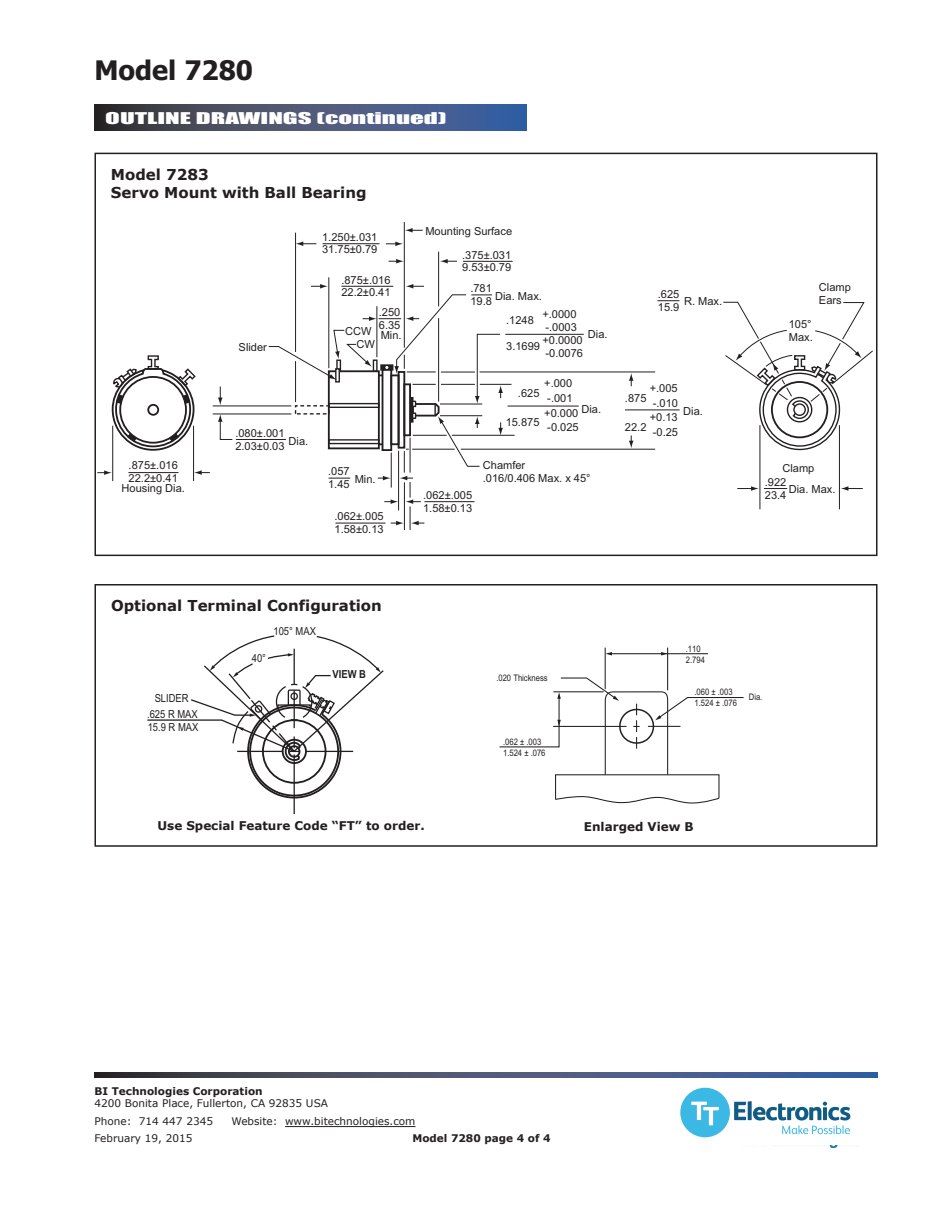
<style>
.page{position:relative;width:945px;height:1215px;background:#fff}
.page>*{position:absolute;margin:0;border:0;box-sizing:border-box;transform-origin:0 0}
.t1{font:700 27px "Tahoma";color:#231f20}
.t2{font:700 15px/18px "Verdana";color:#231f20}
.t3{font:15px "Impact";color:#fff;scale:1.8 1}
.t4{font:700 12px "Verdana";color:#231f20}
.t5{font:11.1px/12.9px "Arial";color:#231f20}
.t6{font:11.1px/15.6px "Arial";color:#231f20;text-align:center;scale:.85 1}
.t7{font:700 11.1px "Arial";color:#231f20;scale:.85 1}
.t8{font:10.5px/18px "Verdana";color:#231f20}
.t9{font:700 10.5px "Verdana";color:#231f20}
.t10{font:9px/10.5px "Arial";color:#231f20;scale:.85 1}
</style>
<div class="page">
<svg style="left:734px;top:1102px;width:12px;height:18px"></svg>
<svg style="left:748px;top:1101px;width:4px;height:19px"></svg>
<div style="left:680px;top:1088px;width:50px;height:49px;background:#3cb8e5;border-radius:50%"></div>
<svg style="left:691px;top:1102px;width:28px;height:23px"></svg>
<svg style="left:753px;top:1102px;width:97px;height:32px"></svg>
<hr style="left:285px;top:1126px;width:131px;height:1px;background:#231f20">
<svg style="left:94px;top:1073px;width:784px;height:5px;background:#455272"></svg>
<hr style="left:294px;top:754px;width:1px;height:60px;background:#231f20">
<div style="left:282px;top:739px;width:25px;height:25px;border:2px solid #231f20;border-radius:50%"></div>
<svg style="left:147px;top:635px;width:237px;height:127px"></svg>
<div style="left:94px;top:584px;width:784px;height:263px;border:2px solid #231f20"></div>
<hr style="left:611px;top:653px;width:97px;height:1px;background:#231f20">
<svg style="left:606px;top:652px;width:6px;height:3px"></svg>
<hr style="left:605px;top:648px;width:1px;height:41px;background:#231f20">
<hr style="left:667px;top:648px;width:1px;height:42px;background:#231f20">
<svg style="left:499px;top:677px;width:245px;height:127px"></svg>
<svg style="left:111px;top:355px;width:85px;height:97px"></svg>
<hr style="left:839px;top:425px;width:1px;height:84px;background:#231f20">
<hr style="left:759px;top:425px;width:1px;height:84px;background:#231f20">
<svg style="left:841px;top:486px;width:22px;height:5px"></svg>
<svg style="left:723px;top:301px;width:150px;height:151px"></svg>
<hr style="left:452px;top:435px;width:63px;height:1px;background:#231f20">
<hr style="left:461px;top:449px;width:194px;height:1px;background:#231f20">
<hr style="left:480px;top:371px;width:175px;height:1px;background:#231f20">
<svg style="left:629px;top:373px;width:5px;height:13px"></svg>
<svg style="left:629px;top:436px;width:5px;height:12px"></svg>
<hr style="left:480px;top:384px;width:32px;height:1px;background:#231f20">
<hr style="left:438px;top:252px;width:1px;height:54px;background:#231f20">
<hr style="left:404px;top:222px;width:1px;height:126px;background:#231f20">
<hr style="left:328px;top:277px;width:1px;height:91px;background:#231f20">
<hr style="left:295px;top:233px;width:1px;height:119px;background:#231f20">
<svg style="left:389px;top:259px;width:15px;height:5px"></svg>
<svg style="left:386px;top:242px;width:17px;height:4px"></svg>
<svg style="left:296px;top:241px;width:20px;height:5px"></svg>
<svg style="left:405px;top:228px;width:18px;height:5px"></svg>
<svg style="left:440px;top:259px;width:17px;height:5px"></svg>
<hr style="left:213px;top:405px;width:78px;height:1px;background:#231f20">
<hr style="left:213px;top:413px;width:78px;height:1px;background:#231f20">
<svg style="left:218px;top:387px;width:5px;height:18px"></svg>
<svg style="left:218px;top:414px;width:15px;height:26px"></svg>
<hr style="left:193px;top:426px;width:1px;height:55px;background:#231f20">
<hr style="left:112px;top:426px;width:1px;height:55px;background:#231f20">
<svg style="left:194px;top:470px;width:16px;height:5px"></svg>
<svg style="left:97px;top:470px;width:15px;height:5px"></svg>
<svg style="left:737px;top:486px;width:50px;height:5px"></svg>
<svg style="left:657px;top:300px;width:22px;height:1px"></svg>
<hr style="left:128px;top:472px;width:50px;height:1px;background:#231f20">
<hr style="left:236px;top:439px;width:50px;height:1px;background:#231f20">
<hr style="left:508px;top:406px;width:71px;height:1px;background:#231f20">
<hr style="left:625px;top:409px;width:55px;height:1px;background:#231f20">
<hr style="left:505px;top:334px;width:79px;height:1px;background:#231f20">
<hr style="left:463px;top:261px;width:50px;height:1px;background:#231f20">
<svg style="left:268px;top:284px;width:235px;height:246px"></svg>
<hr style="left:323px;top:243px;width:57px;height:1px;background:#231f20">
<hr style="left:341px;top:286px;width:52px;height:1px;background:#231f20">
<div style="left:94px;top:153px;width:784px;height:403px;border:2px solid #231f20"></div>
<svg style="left:94px;top:104px;width:432px;height:26px;background:#455272"></svg>
<h1 class="t1" style="left:94px;top:55px;width:160px">Model 7280</h1>
<h2 class="t3" style="left:105px;top:110px;width:191px">OUTLINE DRAWINGS (continued)</h2>
<h2 class="t2" style="left:111px;top:165px;width:257px">Model 7283<br>Servo Mount with Ball Bearing</h2>
<p class="t5" style="left:129px;top:459px;width:51px">.875±.016<br>22.2±0.41</p>
<p class="t5" style="left:122px;top:482px;width:65px">Housing Dia.</p>
<p class="t5" style="left:239px;top:341px;width:30px">Slider</p>
<p class="t5" style="left:322px;top:230px;width:57px">1.250±.031<br>31.75±0.79</p>
<p class="t5" style="left:341px;top:273px;width:51px">.875±.016<br>22.2±0.41</p>
<p class="t5" style="left:379px;top:306px;width:23px">.250<br>6.35</p>
<p class="t5" style="left:381px;top:329px;width:22px">Min.</p>
<p class="t5" style="left:357px;top:324px;width:20px;line-height:13.4px;text-indent:-11px">CCW<br>CW</p>
<p class="t5" style="left:235px;top:426px;width:51px">.080±.001<br>2.03±0.03</p>
<p class="t5" style="left:289px;top:434px;width:21px">Dia.</p>
<p class="t5" style="left:328px;top:465px;width:23px">.057<br>1.45</p>
<p class="t5" style="left:355px;top:473px;width:22px">Min.</p>
<p class="t5" style="left:335px;top:510px;width:51px">.062±.005<br>1.58±0.13</p>
<p class="t5" style="left:425px;top:219px;width:88px;line-height:23.7px;text-align:right">Mounting Surface .375±.031</p>
<p class="t5" style="left:470px;top:257px;width:42px;line-height:20.7px;text-indent:-8px">9.53±0.79 .781</p>
<p class="t5" style="left:470px;top:295px;width:23px">19.8</p>
<p class="t5" style="left:495px;top:290px;width:48px">Dia. Max.</p>
<p class="t5" style="left:542px;top:308px;width:42px">+.0000 -.0003 +0.0000 -0.0076</p>
<p class="t5" style="left:506px;top:314px;width:29px">.1248</p>
<p class="t5" style="left:506px;top:339px;width:35px">3.1699</p>
<p class="t5" style="left:588px;top:328px;width:21px">Dia.</p>
<p class="t5" style="left:658px;top:288px;width:23px">.625<br>15.9</p>
<p class="t5" style="left:684px;top:295px;width:40px">R. Max.</p>
<p class="t5" style="left:544px;top:376px;width:36px;line-height:14.7px">+.000 -.001 +0.000 -0.025</p>
<p class="t5" style="left:650px;top:381px;width:30px;line-height:14.7px;text-align:justify">+.005 -.010 +0.13 -0.25</p>
<p class="t5" style="left:518px;top:387px;width:23px">.625</p>
<p class="t5" style="left:506px;top:416px;width:35px">15.875</p>
<p class="t5" style="left:625px;top:392px;width:23px">.875</p>
<p class="t5" style="left:625px;top:421px;width:23px">22.2</p>
<p class="t5" style="left:581px;top:403px;width:21px">Dia.</p>
<p class="t5" style="left:683px;top:405px;width:21px">Dia.</p>
<p class="t5" style="left:423px;top:489px;width:51px">.062±.005<br>1.58±0.13</p>
<p class="t5" style="left:483px;top:459px;width:109px">Chamfer<br>.016/0.406 Max. x 45°</p>
<p class="t5" style="left:819px;top:281px;width:33px">Clamp<br>Ears</p>
<p class="t5" style="left:789px;top:317px;width:25px">105°<br>Max.</p>
<p class="t5" style="left:765px;top:461px;width:51px;line-height:14.1px;text-indent:18px">Clamp .922</p>
<p class="t5" style="left:765px;top:488px;width:23px">23.4</p>
<p class="t5" style="left:789px;top:483px;width:48px">Dia. Max.</p>
<h2 class="t2" style="left:111px;top:596px;width:272px">Optional Terminal Configuration</h2>
<p class="t6" style="left:147px;top:690px;width:61px">SLIDER .625 R MAX</p>
<p class="t6" style="left:148px;top:720px;width:61px">15.9 R MAX</p>
<p class="t6" style="left:252px;top:650px;width:18px">40°</p>
<p class="t6" style="left:273px;top:623px;width:51px">105° MAX</p>
<p class="t7" style="left:333px;top:668px;width:41px">VIEW B</p>
<p class="t10" style="left:496px;top:672px;width:62px">.020 Thickness</p>
<p class="t10" style="left:503px;top:737px;width:51px">.062 ± .003<br>1.524 ± .076</p>
<p class="t10" style="left:686px;top:644px;width:24px">.110<br>2.794</p>
<p class="t10" style="left:694px;top:687px;width:51px">.060 ± .003<br>1.524 ± .076</p>
<p class="t10" style="left:749px;top:691px;width:18px">Dia.</p>
<p class="t4" style="left:157px;top:818px;width:269px">Use Special Feature Code “FT” to order.</p>
<p class="t4" style="left:584px;top:819px;width:111px">Enlarged View B</p>
<p class="t9" style="left:95px;top:1084px;width:170px">BI Technologies Corporation</p>
<p class="t8" style="left:95px;top:1094px;width:235px">4200 Bonita Place, Fullerton, CA 92835 USA<br>Phone: 714 447 2345</p>
<p class="t8" style="left:231px;top:1112px;width:186px">Website: www.bitechnologies.com</p>
<p class="t8" style="left:94px;top:1129px;width:99px">February 19, 2015</p>
<p class="t9" style="left:412px;top:1131px;width:140px">Model 7280 page 4 of 4</p>
</div>
